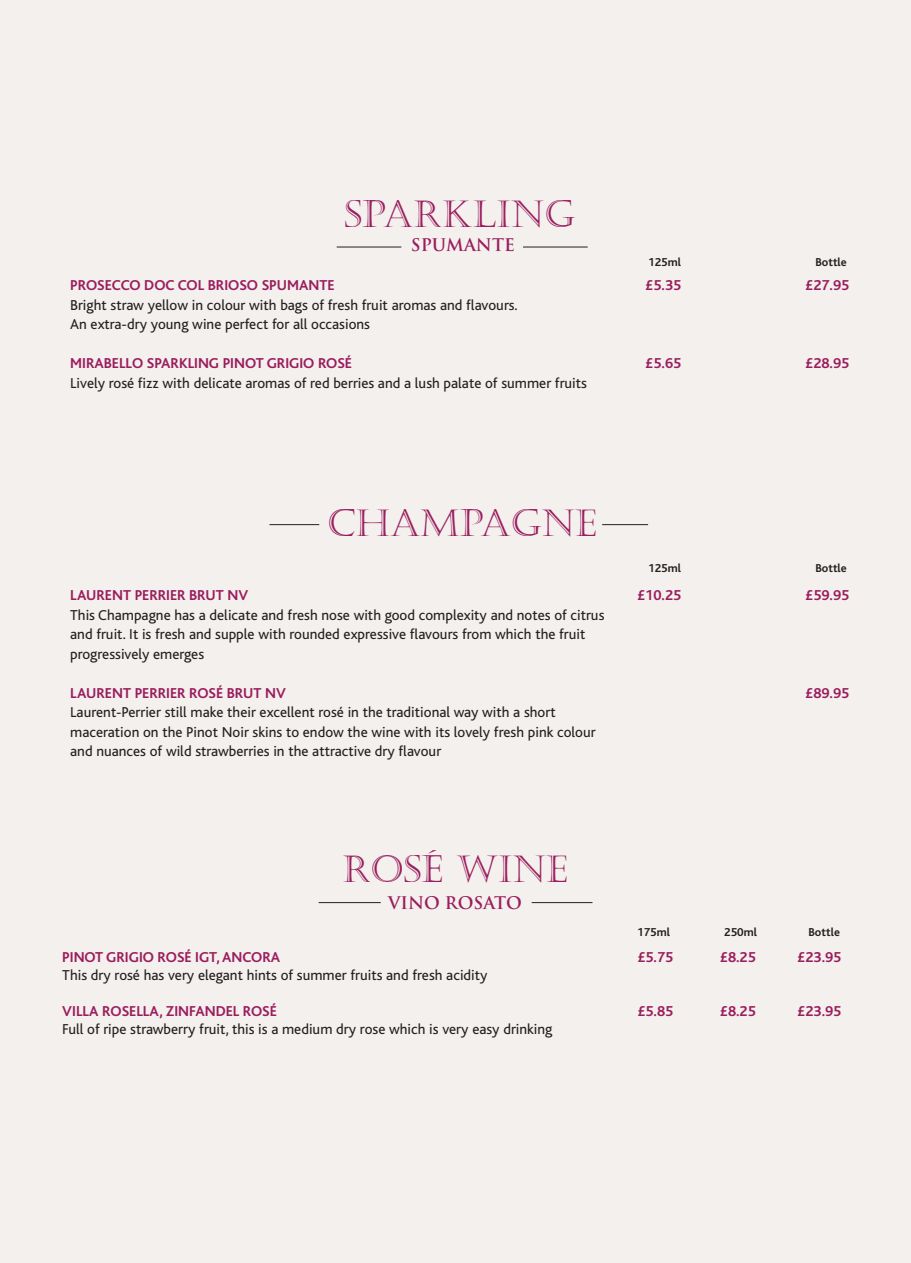
<style>
.page{position:relative;width:911px;height:1263px;background:#f3f0ed}
.page>*{position:absolute;margin:0;border:0;box-sizing:border-box;transform-origin:0 0}
.t1{font:37.5px "Castellar";color:#9a1d5e}
.t2{font:700 16.95px "Trajan";color:#9a1d5e}
.t3{font:15px/19.5px "Bliss";color:#231f20}
.t4{font:700 15px "Bliss";color:#9a1d5e}
.t5{font:700 12px "Bliss";color:#231f20}
</style>
<div class="page">
<hr style="left:269px;top:524px;width:50px;height:1px;background:#231f20">
<hr style="left:523px;top:247px;width:64px;height:1px;background:#231f20">
<hr style="left:337px;top:247px;width:64px;height:1px;background:#231f20">
<hr style="left:602px;top:524px;width:46px;height:1px;background:#231f20">
<hr style="left:318px;top:902px;width:63px;height:1px;background:#231f20">
<hr style="left:531px;top:902px;width:61px;height:1px;background:#231f20">
<h1 class="t1" style="left:344px;top:192px;width:232px">SPARKLING</h1>
<p class="t2" style="left:411px;top:234px;width:105px">SPUMANTE</p>
<p class="t5" style="left:648px;top:256px;width:34px">125ml</p>
<p class="t5" style="left:815px;top:256px;width:33px">Bottle</p>
<p class="t4" style="left:70px;top:277px;width:266px">PROSECCO DOC COL BRIOSO SPUMANTE</p>
<p class="t4" style="left:645px;top:277px;width:37px">£5.35</p>
<p class="t4" style="left:805px;top:277px;width:46px">£27.95</p>
<p class="t3" style="left:70px;top:295px;width:449px">Bright straw yellow in colour with bags of fresh fruit aromas and flavours.<br>An extra-dry young wine perfect for all occasions</p>
<p class="t4" style="left:70px;top:355px;width:283px">MIRABELLO SPARKLING PINOT GRIGIO ROSÉ</p>
<p class="t4" style="left:645px;top:355px;width:37px">£5.65</p>
<p class="t4" style="left:805px;top:355px;width:46px">£28.95</p>
<p class="t3" style="left:70px;top:373px;width:518px">Lively rosé fizz with delicate aromas of red berries and a lush palate of summer fruits</p>
<h1 class="t1" style="left:327px;top:501px;width:271px">CHAMPAGNE</h1>
<p class="t5" style="left:648px;top:562px;width:34px">125ml</p>
<p class="t5" style="left:815px;top:562px;width:33px">Bottle</p>
<p class="t4" style="left:70px;top:588px;width:179px">LAURENT PERRIER BRUT NV</p>
<p class="t4" style="left:637px;top:588px;width:46px">£10.25</p>
<p class="t4" style="left:805px;top:588px;width:46px">£59.95</p>
<p class="t3" style="left:70px;top:605px;width:535px">This Champagne has a delicate and fresh nose with good complexity and notes of citrus and fruit. It is fresh and supple with rounded expressive flavours from which the fruit progressively emerges</p>
<p class="t4" style="left:70px;top:685px;width:217px">LAURENT PERRIER ROSÉ BRUT NV</p>
<p class="t4" style="left:805px;top:685px;width:46px">£89.95</p>
<p class="t3" style="left:70px;top:703px;width:527px">Laurent-Perrier still make their excellent rosé in the traditional way with a short maceration on the Pinot Noir skins to endow the wine with its lovely fresh pink colour and nuances of wild strawberries in the attractive dry flavour</p>
<h1 class="t1" style="left:342px;top:848px;width:227px">ROSÉ WINE</h1>
<p class="t2" style="left:388px;top:892px;width:135px">VINo ROSATO</p>
<p class="t5" style="left:637px;top:925px;width:34px">175ml</p>
<p class="t5" style="left:724px;top:925px;width:34px">250ml</p>
<p class="t5" style="left:808px;top:925px;width:33px">Bottle</p>
<p class="t4" style="left:62px;top:949px;width:219px">PINOT GRIGIO ROSÉ IGT, ANCORA</p>
<p class="t4" style="left:637px;top:949px;width:37px">£5.75</p>
<p class="t4" style="left:720px;top:949px;width:37px">£8.25</p>
<p class="t4" style="left:797px;top:949px;width:46px">£23.95</p>
<p class="t3" style="left:62px;top:965px;width:427px">This dry rosé has very elegant hints of summer fruits and fresh acidity</p>
<p class="t4" style="left:62px;top:1003px;width:216px">VILLA ROSELLA, ZINFANDEL ROSÉ</p>
<p class="t4" style="left:637px;top:1003px;width:37px">£5.85</p>
<p class="t4" style="left:720px;top:1003px;width:37px">£8.25</p>
<p class="t4" style="left:797px;top:1003px;width:46px">£23.95</p>
<p class="t3" style="left:62px;top:1019px;width:491px">Full of ripe strawberry fruit, this is a medium dry rose which is very easy drinking</p>
</div>
